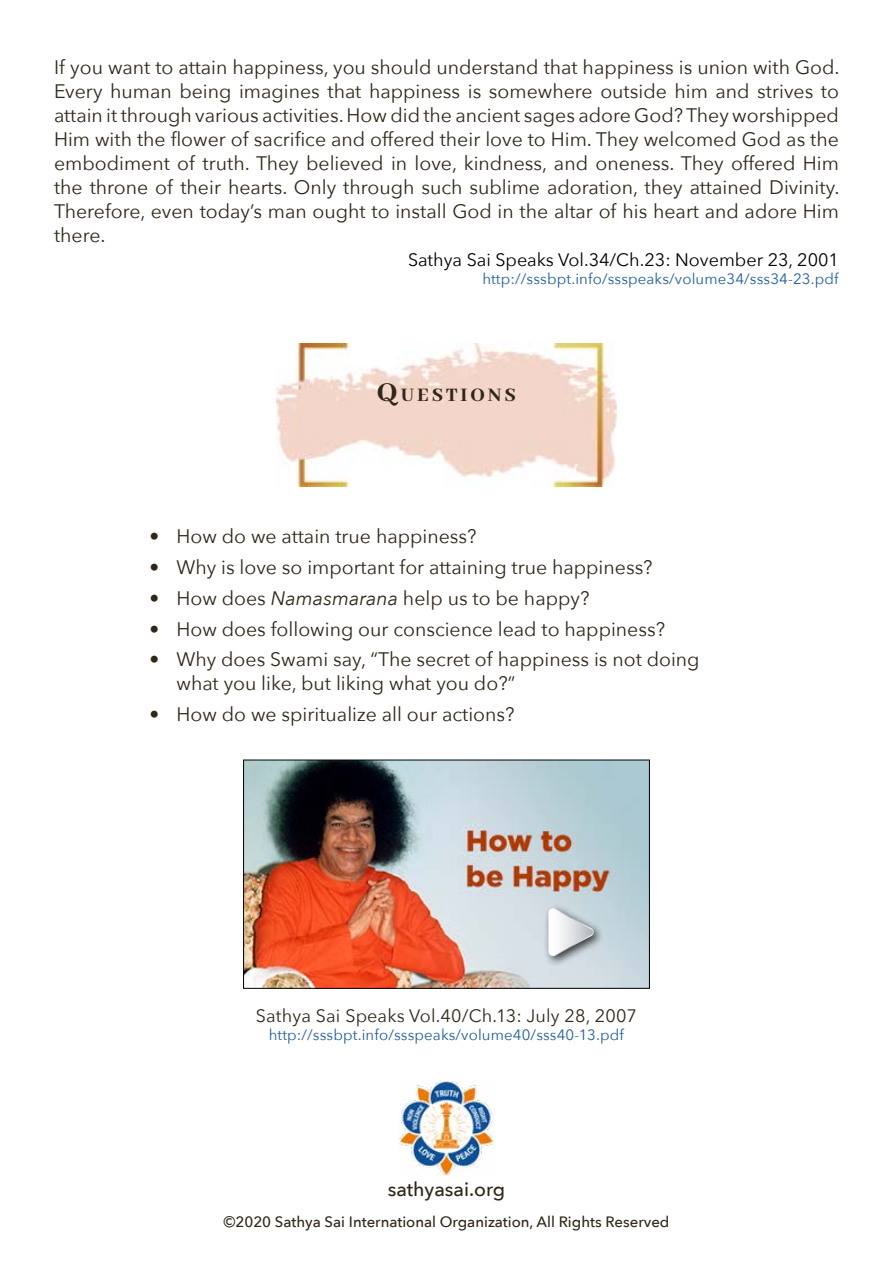
<style>
.page{position:relative;width:893px;height:1263px;background:#fff}
.page>*{position:absolute;margin:0;border:0;box-sizing:border-box;transform-origin:0 0}
.t1{font:800 21px "Abhaya Libre";letter-spacing:.145em;color:#302718}
.t2{font:19.5px/24px "Avenir Next";color:#302718}
.t3{font:500 19.5px "Avenir Next";color:#302718}
.t4{font:18px "Avenir Next";color:#000}
.t5{font:18px "Avenir Next";letter-spacing:.01em;color:#302718}
.t6{font:15px "Avenir Next";letter-spacing:.01em;color:#215e9e}
.t7{font:500 15px "Avenir Next";color:#302717}
.s1{font-size:30px}
.s2{font-style:italic}
.s3{color:#302717}
</style>
<div class="page">
<img style="left:277px;top:344px;width:339px;height:142px">
<img style="left:245px;top:762px;width:403px;height:224px">
<div style="left:243px;top:760px;width:407px;height:228px;border:1px solid #000"></div>
<img style="left:399px;top:1081px;width:95px;height:95px">
<div style="left:543px;top:903px;width:62px;height:64px;background:#000;opacity:.75"></div>
<svg style="left:548px;top:908px;width:47px;height:49px"></svg>
<p class="t2" style="left:54px;top:54px;width:787px;text-align:justify">If you want to attain happiness, you should understand that happiness is union with God.<br>Every human being imagines that happiness is somewhere outside him and strives to attain it through various activities. How did the ancient sages adore God? They worshipped Him with the flower of sacrifice and offered their love to Him. They welcomed God as the embodiment of truth. They believed in love, kindness, and oneness. They offered Him the throne of their hearts. Only through such sublime adoration, they attained Divinity.<br>Therefore, even today’s man ought to install God in the altar of his heart and adore Him there.</p>
<p class="t4" style="left:408px;top:245px;width:432px">Sathya Sai Speaks Vol.34/Ch.23: November 23, 2001</p>
<p class="t6" style="left:482px;top:266px;width:358px">http://sssbpt.info/ssspeaks/volume34/sss34-23.pdf</p>
<p class="t1" style="left:377px;top:384px;width:141px"><span class="s1">Q</span>uestions</p>
<p class="t2" style="left:149px;top:524px;width:329px">• How do we attain true happiness?</p>
<p class="t2" style="left:149px;top:554px;width:505px">• Why is love so important for attaining true happiness?</p>
<p class="t2" style="left:149px;top:585px;width:441px">• How does <span class="s2">Namasmarana</span> help us to be happy?</p>
<p class="t2" style="left:149px;top:616px;width:517px">• How does following our conscience lead to happiness?</p>
<p class="t2" style="left:176px;top:647px;width:525px;text-indent:-27px">• Why does Swami say, “The secret of happiness is not doing what you like, but liking what you do?”</p>
<p class="t2" style="left:149px;top:701px;width:367px">• How do we spiritualize all our actions?</p>
<p class="t5" style="left:256px;top:1000px;width:383px">Sathya Sai Speaks Vol.40/Ch.13: July 28, 2007</p>
<p class="t6" style="left:269px;top:1022px;width:357px">http://sssbpt.info/ssspeaks/volume40/sss40-13.pdf</p>
<p class="t3" style="left:388px;top:1172px;width:119px">sathyasa<span class="s3">i.org</span></p>
<p class="t7" style="left:224px;top:1208px;width:447px">©2020 Sathya Sai International Organization, All Rights Reserved</p>
</div>
